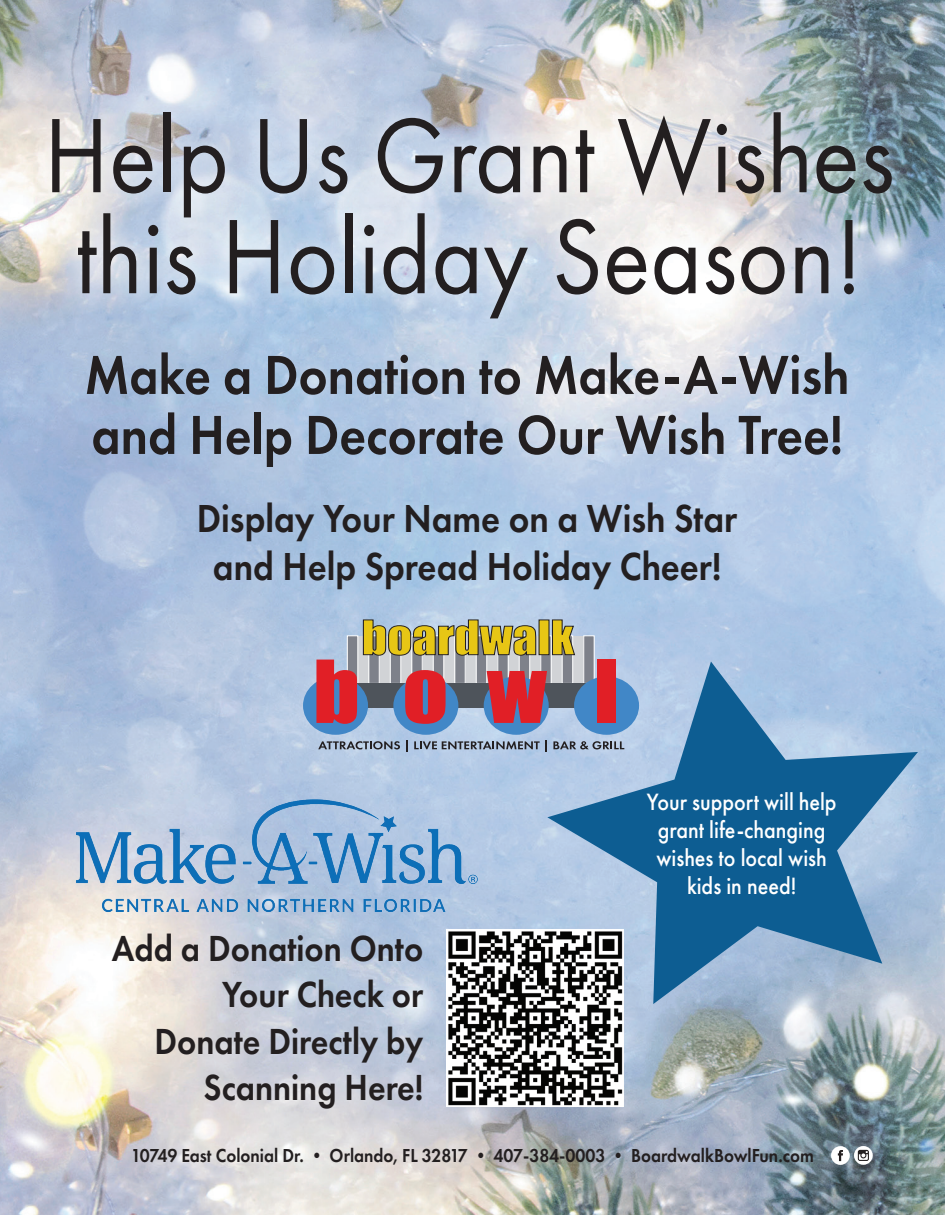
<style>
.page{position:relative;width:945px;height:1215px;background:#fff}
.page>*{position:absolute;margin:0;border:0;box-sizing:border-box;transform-origin:0 0}
.t1{font:109.65px/100.9px "Futura PT";color:#231f20;scale:.9 1}
.t2{font:600 57px/60px "Futura PT";color:#231f20;scale:.9 1}
.t3{font:600 40.5px/48px "Futura PT";color:#231f20;text-align:center;scale:.9 1}
.t4{font:600 37.65px/46.2px "Futura PT";color:#231f20;text-align:right;scale:.9 1}
.t5{font:500 24.45px/28.2px "Futura PT";color:#fff;text-align:center;scale:.9 1}
.t6{font:600 19.5px "Futura PT";color:#231f20;scale:.9 1}
</style>
<div class="page">
<img style="left:0;top:0;width:945px;height:1215px">
<div style="left:831px;top:1146px;width:19px;height:19px;background:#fff;border-radius:50%"></div>
<svg style="left:838px;top:1150px;width:5px;height:11px"></svg>
<svg style="left:854px;top:1146px;width:19px;height:19px"></svg>
<svg style="left:858px;top:1150px;width:11px;height:11px"></svg>
<img style="left:71px;top:791px;width:415px;height:132px">
<svg style="left:30px;top:92px;width:883px;height:247px;background:#ccd5e1"></svg>
<svg style="left:547px;top:662px;width:371px;height:342px;background:#6697bd"></svg>
<img style="left:447px;top:929px;width:177px;height:178px">
<div style="left:347px;top:636px;width:247px;height:47px;background:#d1d3d6"></div>
<div style="left:584px;top:636px;width:10px;height:47px;background:#7e818a"></div>
<div style="left:562px;top:636px;width:11px;height:47px;background:#7e818a"></div>
<div style="left:562px;top:636px;width:11px;height:48px;border:1px solid #fff"></div>
<div style="left:541px;top:636px;width:10px;height:47px;background:#7e818a"></div>
<div style="left:519px;top:636px;width:11px;height:47px;background:#7e818a"></div>
<div style="left:519px;top:636px;width:11px;height:48px;border:1px solid #fff"></div>
<div style="left:498px;top:636px;width:10px;height:47px;background:#7e818a"></div>
<div style="left:476px;top:636px;width:11px;height:47px;background:#7e818a"></div>
<div style="left:476px;top:636px;width:11px;height:48px;border:1px solid #fff"></div>
<div style="left:455px;top:636px;width:10px;height:47px;background:#7e818a"></div>
<div style="left:433px;top:636px;width:11px;height:47px;background:#7e818a"></div>
<div style="left:433px;top:636px;width:11px;height:48px;border:1px solid #fff"></div>
<div style="left:412px;top:636px;width:10px;height:47px;background:#7e818a"></div>
<div style="left:390px;top:636px;width:11px;height:47px;background:#7e818a"></div>
<div style="left:390px;top:636px;width:11px;height:48px;border:1px solid #fff"></div>
<div style="left:369px;top:636px;width:10px;height:47px;background:#7e818a"></div>
<div style="left:347px;top:636px;width:11px;height:47px;background:#7e818a"></div>
<div style="left:347px;top:636px;width:11px;height:48px;border:1px solid #fff"></div>
<div style="left:348px;top:683px;width:247px;height:24px;background:#4e545b"></div>
<div style="left:393px;top:676px;width:65px;height:59px;background:#4187c7;border-radius:50%"></div>
<div style="left:303px;top:676px;width:65px;height:59px;background:#4187c7;border-radius:50%"></div>
<div style="left:574px;top:676px;width:65px;height:59px;background:#4187c7;border-radius:50%"></div>
<div style="left:484px;top:676px;width:65px;height:59px;background:#4187c7;border-radius:50%"></div>
<svg style="left:316px;top:660px;width:41px;height:64px;background:#c93846"></svg>
<svg style="left:405px;top:670px;width:41px;height:54px"></svg>
<svg style="left:487px;top:671px;width:60px;height:52px"></svg>
<div style="left:597px;top:660px;width:18px;height:63px;background:#e11f26"></div>
<svg style="left:363px;top:619px;width:174px;height:37px;background:#b8aa53"></svg>
<div style="left:539px;top:620px;width:10px;height:35px;background:#e7c615"></div>
<svg style="left:552px;top:619px;width:23px;height:36px"></svg>
<svg style="left:318px;top:741px;width:82px;height:8px"></svg>
<svg style="left:406px;top:740px;width:2px;height:12px"></svg>
<svg style="left:414px;top:740px;width:133px;height:12px;background:#8a98ac"></svg>
<svg style="left:553px;top:741px;width:71px;height:8px"></svg>
<p class="t1" style="left:44px;top:105px;width:947px">Help Us Grant Wishes this Holiday Season!</p>
<p class="t2" style="left:85px;top:344px;width:851px">Make a Donation to Make-A-Wish and Help Decorate Our Wish Tree!</p>
<p class="t3" style="left:197px;top:494px;width:602px">Display Your Name on a Wish Star and Help Spread Holiday Cheer!</p>
<p class="t4" style="left:112px;top:925px;width:348px">Add a Donation Onto<br>Your Check or<br>Donate Directly by<br>Scanning Here!</p>
<p class="t5" style="left:647px;top:788px;width:213px">Your support will help grant life-changing wishes to local wish kids in need!</p>
<p class="t6" style="left:131px;top:1144px;width:760px">10749 East Colonial Dr. • Orlando, FL 32817 • 407-384-0003 • BoardwalkBowlFun.com</p>
</div>
